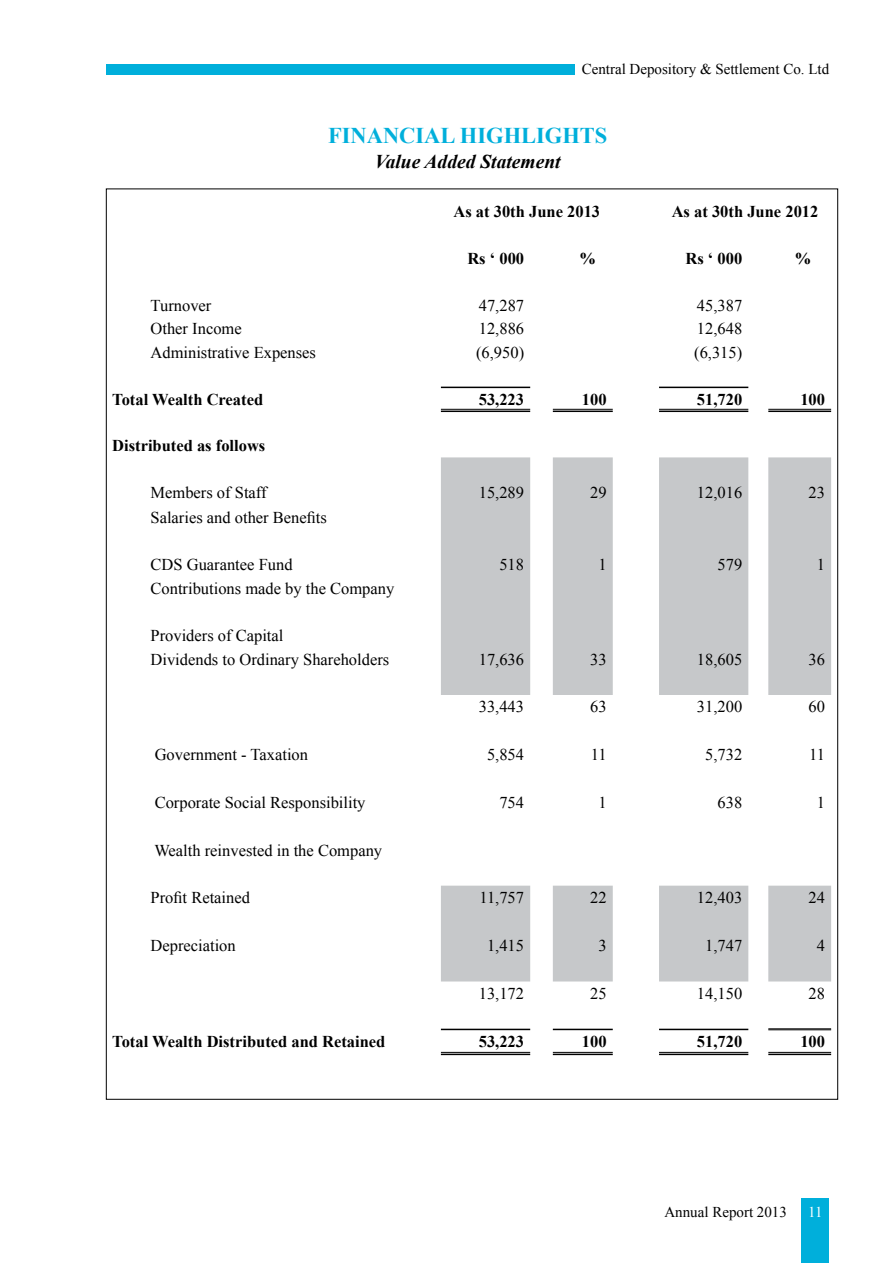
<style>
.page{position:relative;width:893px;height:1263px;background:#fff}
.page>*{position:absolute;margin:0;border:0;box-sizing:border-box;transform-origin:0 0}
.t1{font:700 22.5px "Times New Roman";color:#00afdb}
.t2{font:italic 700 19.5px "Times New Roman";color:#000}
.t3{font:16.5px/23.4px "Times New Roman";color:#000}
.t4{font:700 16.5px "Times New Roman";color:#000}
.t5{font:15px "Times New Roman";color:#000}
.t6{font:15px "Times New Roman";color:#fff}
</style>
<div class="page">
<svg style="left:441px;top:457px;width:390px;height:524px"></svg>
<hr style="left:441px;top:409px;width:89px;height:1px;background:#000">
<hr style="left:441px;top:410px;width:89px;height:2px;background:#000">
<hr style="left:553px;top:409px;width:60px;height:1px;background:#000">
<hr style="left:553px;top:410px;width:60px;height:2px;background:#000">
<hr style="left:659px;top:409px;width:89px;height:1px;background:#000">
<hr style="left:659px;top:410px;width:89px;height:2px;background:#000">
<hr style="left:768px;top:409px;width:63px;height:1px;background:#000">
<hr style="left:768px;top:410px;width:63px;height:2px;background:#000">
<hr style="left:441px;top:387px;width:89px;height:1px;background:#000">
<hr style="left:659px;top:387px;width:89px;height:1px;background:#000">
<hr style="left:441px;top:1052px;width:89px;height:1px;background:#000">
<hr style="left:441px;top:1053px;width:89px;height:2px;background:#000">
<hr style="left:553px;top:1052px;width:60px;height:1px;background:#000">
<hr style="left:553px;top:1053px;width:60px;height:2px;background:#000">
<hr style="left:659px;top:1052px;width:89px;height:1px;background:#000">
<hr style="left:659px;top:1053px;width:89px;height:2px;background:#000">
<hr style="left:768px;top:1052px;width:63px;height:1px;background:#000">
<hr style="left:768px;top:1053px;width:63px;height:2px;background:#000">
<hr style="left:659px;top:1029px;width:89px;height:1px;background:#000">
<hr style="left:441px;top:1029px;width:89px;height:1px;background:#000">
<hr style="left:553px;top:1029px;width:60px;height:1px;background:#000">
<hr style="left:768px;top:1028px;width:63px;height:1px;background:#000">
<hr style="left:768px;top:1029px;width:63px;height:1px;background:#000">
<div style="left:801px;top:1198px;width:28px;height:65px;background:#00afdb"></div>
<div style="left:106px;top:64px;width:469px;height:10px;background:#00afdb"></div>
<p class="t5" style="left:582px;top:59px;width:249px">Central Depository &amp; Settlement Co. Ltd</p>
<h1 class="t1" style="left:328px;top:120px;width:281px">FINANCIAL HIGHLIGHTS</h1>
<p class="t2" style="left:375px;top:148px;width:187px">Value Added Statement</p>
<p class="t4" style="left:453px;top:200px;width:148px">As at 30th June 2013</p>
<p class="t4" style="left:672px;top:200px;width:148px">As at 30th June 2012</p>
<p class="t4" style="left:467px;top:247px;width:58px">Rs ‘ 000</p>
<p class="t4" style="left:579px;top:247px;width:18px">%</p>
<p class="t4" style="left:685px;top:247px;width:58px">Rs ‘ 000</p>
<p class="t4" style="left:795px;top:247px;width:18px">%</p>
<p class="t3" style="left:151px;top:294px;width:62px">Turnover</p>
<p class="t3" style="left:479px;top:294px;width:47px">47,287</p>
<p class="t3" style="left:697px;top:294px;width:47px">45,387</p>
<p class="t3" style="left:151px;top:317px;width:93px">Other Income</p>
<p class="t3" style="left:479px;top:317px;width:47px">12,886</p>
<p class="t3" style="left:697px;top:317px;width:47px">12,648</p>
<p class="t3" style="left:151px;top:340px;width:167px">Administrative Expenses</p>
<p class="t3" style="left:476px;top:340px;width:50px">(6,950)</p>
<p class="t3" style="left:694px;top:340px;width:50px">(6,315)</p>
<p class="t4" style="left:112px;top:388px;width:152px">Total Wealth Created</p>
<p class="t4" style="left:479px;top:388px;width:47px">53,223</p>
<p class="t4" style="left:582px;top:388px;width:26px">100</p>
<p class="t4" style="left:697px;top:388px;width:47px">51,720</p>
<p class="t4" style="left:800px;top:388px;width:26px">100</p>
<p class="t4" style="left:112px;top:434px;width:155px">Distributed as follows</p>
<p class="t3" style="left:151px;top:481px;width:118px">Members of Staff</p>
<p class="t3" style="left:479px;top:481px;width:47px">15,289</p>
<p class="t3" style="left:590px;top:481px;width:18px">29</p>
<p class="t3" style="left:697px;top:481px;width:47px">12,016</p>
<p class="t3" style="left:809px;top:481px;width:18px">23</p>
<p class="t3" style="left:151px;top:505px;width:178px">Salaries and other Benefits</p>
<p class="t3" style="left:151px;top:552px;width:144px">CDS Guarantee Fund</p>
<p class="t3" style="left:499px;top:552px;width:26px">518</p>
<p class="t3" style="left:598px;top:552px;width:10px">1</p>
<p class="t3" style="left:717px;top:552px;width:26px">579</p>
<p class="t3" style="left:817px;top:552px;width:10px">1</p>
<p class="t3" style="left:151px;top:577px;width:245px">Contributions made by the Company</p>
<p class="t3" style="left:151px;top:623px;width:240px">Providers of Capital<br>Dividends to Ordinary Shareholders</p>
<p class="t3" style="left:479px;top:647px;width:47px">17,636</p>
<p class="t3" style="left:590px;top:647px;width:18px">33</p>
<p class="t3" style="left:697px;top:647px;width:47px">18,605</p>
<p class="t3" style="left:809px;top:647px;width:18px">36</p>
<p class="t3" style="left:479px;top:695px;width:47px">33,443</p>
<p class="t3" style="left:590px;top:695px;width:18px">63</p>
<p class="t3" style="left:697px;top:695px;width:47px">31,200</p>
<p class="t3" style="left:809px;top:695px;width:18px">60</p>
<p class="t3" style="left:155px;top:743px;width:155px">Government - Taxation</p>
<p class="t3" style="left:487px;top:743px;width:39px">5,854</p>
<p class="t3" style="left:591px;top:743px;width:17px">11</p>
<p class="t3" style="left:705px;top:743px;width:39px">5,732</p>
<p class="t3" style="left:809px;top:743px;width:17px">11</p>
<p class="t3" style="left:155px;top:791px;width:212px">Corporate Social Responsibility</p>
<p class="t3" style="left:499px;top:791px;width:26px">754</p>
<p class="t3" style="left:598px;top:791px;width:10px">1</p>
<p class="t3" style="left:717px;top:791px;width:26px">638</p>
<p class="t3" style="left:817px;top:791px;width:10px">1</p>
<p class="t3" style="left:154px;top:839px;width:229px">Wealth reinvested in the Company</p>
<p class="t3" style="left:151px;top:885px;width:101px">Profit Retained</p>
<p class="t3" style="left:479px;top:885px;width:46px">11,757</p>
<p class="t3" style="left:590px;top:885px;width:18px">22</p>
<p class="t3" style="left:697px;top:885px;width:47px">12,403</p>
<p class="t3" style="left:809px;top:885px;width:18px">24</p>
<p class="t3" style="left:151px;top:933px;width:87px">Depreciation</p>
<p class="t3" style="left:487px;top:933px;width:39px">1,415</p>
<p class="t3" style="left:598px;top:933px;width:10px">3</p>
<p class="t3" style="left:705px;top:933px;width:39px">1,747</p>
<p class="t3" style="left:817px;top:933px;width:10px">4</p>
<p class="t3" style="left:479px;top:981px;width:47px">13,172</p>
<p class="t3" style="left:590px;top:981px;width:18px">25</p>
<p class="t3" style="left:697px;top:981px;width:47px">14,150</p>
<p class="t3" style="left:809px;top:981px;width:18px">28</p>
<p class="t4" style="left:112px;top:1030px;width:275px">Total Wealth Distributed and Retained</p>
<p class="t4" style="left:479px;top:1030px;width:47px">53,223</p>
<p class="t4" style="left:582px;top:1030px;width:26px">100</p>
<p class="t4" style="left:697px;top:1030px;width:47px">51,720</p>
<p class="t4" style="left:800px;top:1030px;width:26px">100</p>
<p class="t5" style="left:664px;top:1202px;width:124px">Annual Report 2013</p>
<p class="t6" style="left:808px;top:1202px;width:16px">11</p>
</div>
